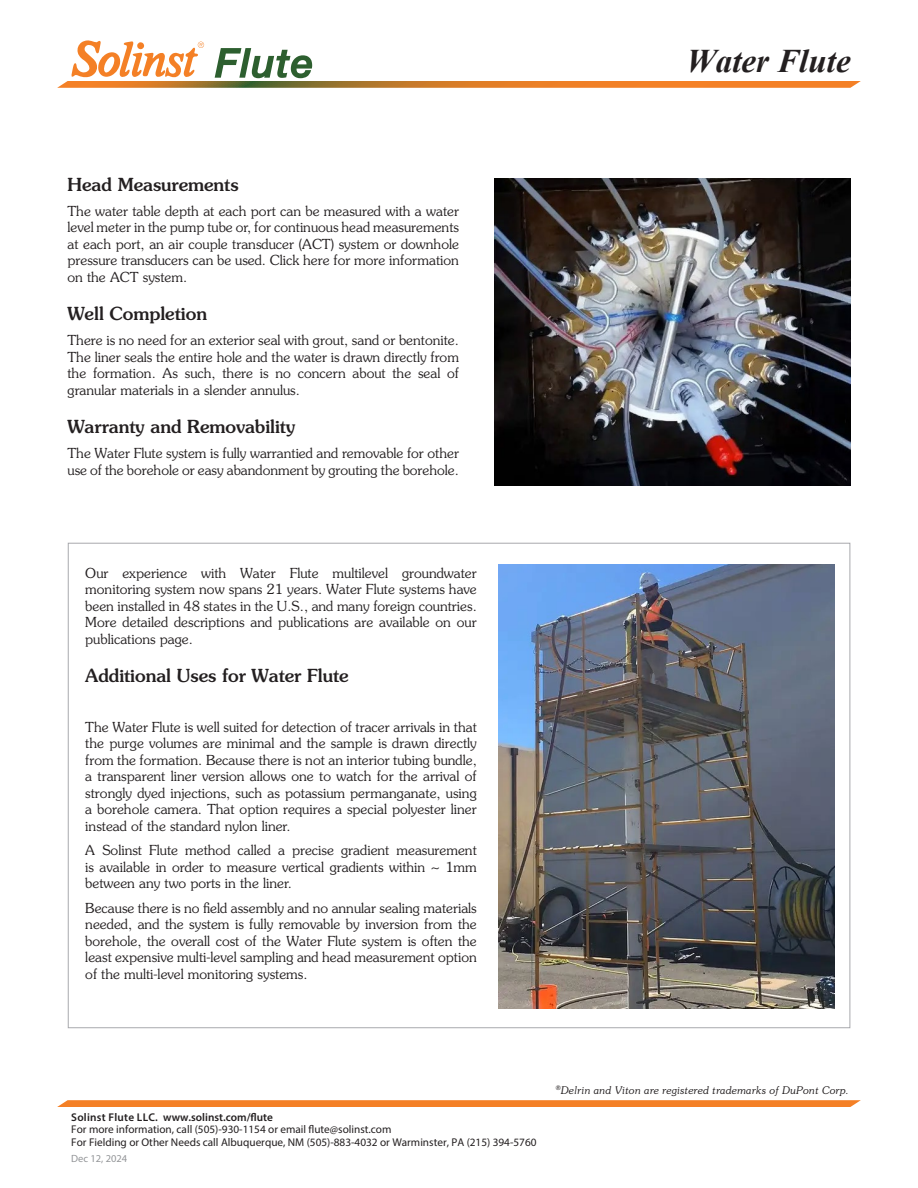
<style>
.page{position:relative;width:918px;height:1188px;background:#fff}
.page>*{position:absolute;margin:0;border:0;box-sizing:border-box;transform-origin:0 0}
.t1{font:italic 700 33px "Times New Roman";color:#231f20}
.Body_Subtitles{font:500 18px "Souvenir Std";color:#231f20}
.Body_Text{font:300 13.8px/16.5px "Souvenir Std";color:#231f20;text-align:justify}
.t2{font:11.25px/12.8px "Myriad Pro";color:#231f20}
.t3{font:600 11.25px "Myriad Pro";letter-spacing:.01em;color:#231f20}
.High_Quality_Groundwater{font:italic 300 10.5px "Souvenir Std";color:#231f20}
.t4{font:10.5px "Myriad Pro";color:#939598}
</style>
<div class="page">
<svg style="left:57px;top:1100px;width:804px;height:7px;background:#f4852e"></svg>
<svg style="left:57px;top:40px;width:804px;height:48px"></svg>
<img style="left:499px;top:565px;width:335px;height:443px">
<img style="left:494px;top:179px;width:357px;height:306px">
<h1 class="t1" style="left:687px;top:38px;width:166px">Water Flute</h1>
<p class="Body_Subtitles" style="left:68px;top:173px;width:173px">Head Measurements</p>
<p class="Body_Text" style="left:68px;top:203px;width:393px">The water table depth at each port can be measured with a water level meter in the pump tube or, for continuous head measurements at each port, an air couple transducer (ACT) system or downhole pressure transducers can be used. Click here for more information on the ACT system.</p>
<p class="Body_Subtitles" style="left:68px;top:303px;width:141px">Well Completion</p>
<p class="Body_Text" style="left:68px;top:332px;width:393px">There is no need for an exterior seal with grout, sand or bentonite.<br>The liner seals the entire hole and the water is drawn directly from the formation. As such, there is no concern about the seal of granular materials in a slender annulus.</p>
<p class="Body_Subtitles" style="left:68px;top:416px;width:229px">Warranty and Removability</p>
<p class="Body_Text" style="left:68px;top:445px;width:393px">The Water Flute system is fully warrantied and removable for other use of the borehole or easy abandonment by grouting the borehole.</p>
<p class="Body_Text" style="left:85px;top:564px;width:393px">Our experience with Water Flute multilevel groundwater monitoring system now spans 21 years. Water Flute systems have been installed in 48 states in the U.S., and many foreign countries.<br>More detailed descriptions and publications are available on our publications page.</p>
<p class="Body_Subtitles" style="left:85px;top:665px;width:265px">Additional Uses for Water Flute</p>
<p class="Body_Text" style="left:85px;top:719px;width:393px">The Water Flute is well suited for detection of tracer arrivals in that the purge volumes are minimal and the sample is drawn directly from the formation. Because there is not an interior tubing bundle, a transparent liner version allows one to watch for the arrival of strongly dyed injections, such as potassium permanganate, using a borehole camera. That option requires a special polyester liner instead of the standard nylon liner.</p>
<p class="Body_Text" style="left:85px;top:842px;width:393px">A Solinst Flute method called a precise gradient measurement is available in order to measure vertical gradients within ~ 1mm between any two ports in the liner.</p>
<p class="Body_Text" style="left:85px;top:900px;width:393px">Because there is no field assembly and no annular sealing materials needed, and the system is fully removable by inversion from the borehole, the overall cost of the Water Flute system is often the least expensive multi-level sampling and head measurement option of the multi-level monitoring systems.</p>
<p class="t3" style="left:71px;top:1110px;width:203px">Solinst Flute LLC. www.solinst.com/flute</p>
<p class="t2" style="left:71px;top:1123px;width:467px">For more information, call (505)-930-1154 or email flute@solinst.com<br>For Fielding or Other Needs call Albuquerque, NM (505)-883-4032 or Warminster, PA (215) 394-5760</p>
<p class="t4" style="left:71px;top:1152px;width:57px">Dec 12, 2024</p>
<p class="High_Quality_Groundwater" style="left:556px;top:1084px;width:295px"><sup>®</sup>Delrin and Viton are registered trademarks of DuPont Corp.</p>
</div>
